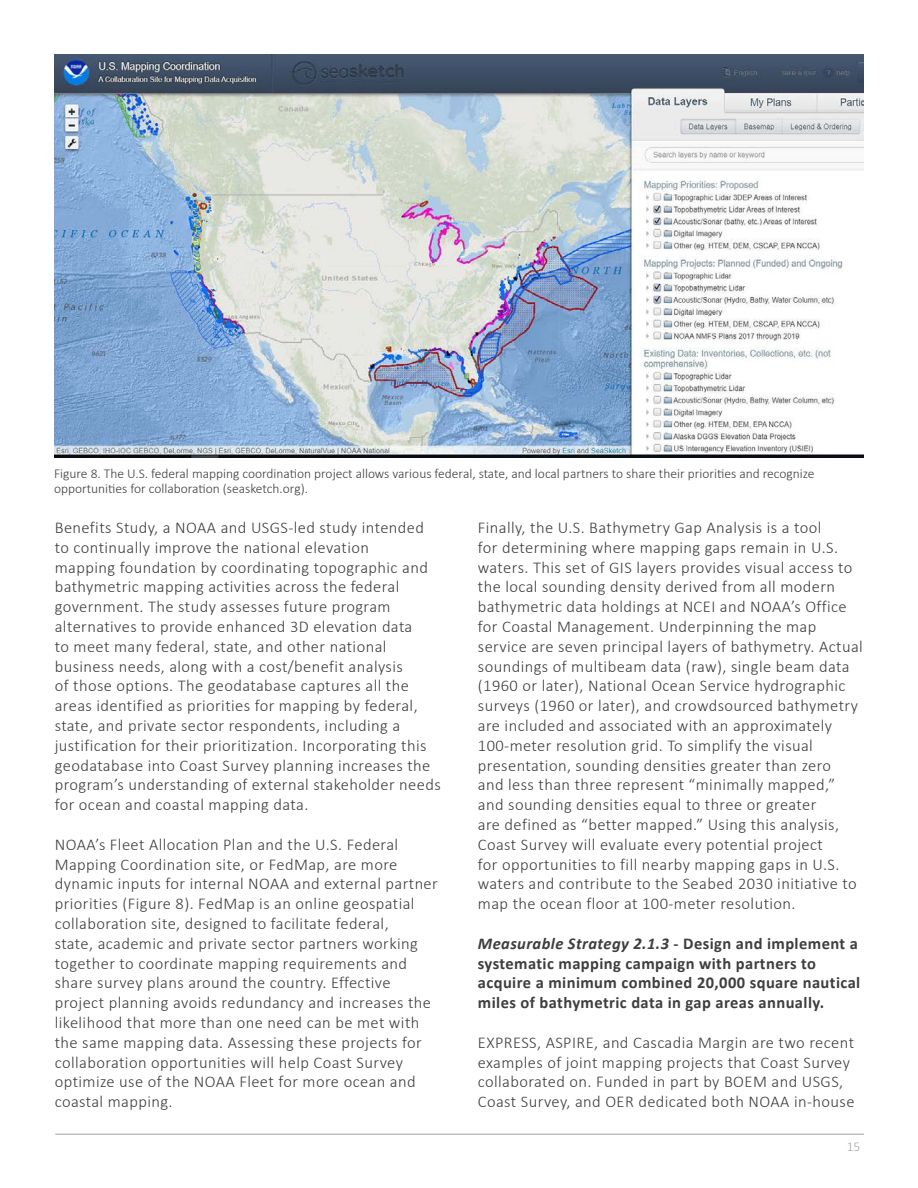
<style>
.page{position:relative;width:918px;height:1188px;background:#fff}
.page>*{position:absolute;margin:0;border:0;box-sizing:border-box;transform-origin:0 0}
.t1{font:300 16.5px/19.8px "Calibri";letter-spacing:.025em;color:#3e3e3f}
.t2{font:700 16.5px/19.8px "Calibri";letter-spacing:.025em;color:#3e3e3f}
.t3{font:300 13.5px/15px "Calibri";color:#3e3e3f}
.t4{font:300 13.5px "Calibri";color:#a4a5a5}
.s1{font-style:italic}
</style>
<div class="page">
<hr style="left:55px;top:1134px;width:809px;height:1px;background:#9b9d9d">
<img style="left:54px;top:54px;width:810px;height:404px">
<p class="t3" style="left:54px;top:466px;width:762px">Figure 8. The U.S. federal mapping coordination project allows various federal, state, and local partners to share their priorities and recognize opportunities for collaboration (seasketch.org).</p>
<p class="t1" style="left:478px;top:517px;width:387px">Finally, the U.S. Bathymetry Gap Analysis is a tool<br>for determining where mapping gaps remain in U.S. waters. This set of GIS layers provides visual access to the local sounding density derived from all modern bathymetric data holdings at NCEI and NOAA’s Office for Coastal Management. Underpinning the map service are seven principal layers of bathymetry. Actual soundings of multibeam data (raw), single beam data (1960 or later), National Ocean Service hydrographic surveys (1960 or later), and crowdsourced bathymetry are included and associated with an approximately 100-meter resolution grid. To simplify the visual presentation, sounding densities greater than zero<br>and less than three represent “minimally mapped,” and sounding densities equal to three or greater<br>are defined as “better mapped.” Using this analysis, Coast Survey will evaluate every potential project<br>for opportunities to fill nearby mapping gaps in U.S. waters and contribute to the Seabed 2030 initiative to map the ocean floor at 100-meter resolution.</p>
<p class="t2" style="left:478px;top:933px;width:382px"><span class="s1">Measurable Strategy 2.1.3</span> - Design and implement a systematic mapping campaign with partners to</p>
<p class="t2" style="left:478px;top:973px;width:384px">acquire a minimum combined 20,000 square nautical miles of bathymetric data in gap areas annually.</p>
<p class="t1" style="left:478px;top:1032px;width:378px">EXPRESS, ASPIRE, and Cascadia Margin are two recent examples of joint mapping projects that Coast Survey collaborated on. Funded in part by BOEM and USGS, Coast Survey, and OER dedicated both NOAA in-house</p>
<p class="t1" style="left:55px;top:517px;width:388px">Benefits Study, a NOAA and USGS-led study intended to continually improve the national elevation<br>mapping foundation by coordinating topographic and bathymetric mapping activities across the federal government. The study assesses future program alternatives to provide enhanced 3D elevation data<br>to meet many federal, state, and other national business needs, along with a cost/benefit analysis<br>of those options. The geodatabase captures all the areas identified as priorities for mapping by federal, state, and private sector respondents, including a justification for their prioritization. Incorporating this geodatabase into Coast Survey planning increases the program’s understanding of external stakeholder needs for ocean and coastal mapping data.</p>
<p class="t1" style="left:55px;top:834px;width:385px">NOAA’s Fleet Allocation Plan and the U.S. Federal Mapping Coordination site, or FedMap, are more dynamic inputs for internal NOAA and external partner priorities (Figure 8). FedMap is an online geospatial collaboration site, designed to facilitate federal,<br>state, academic and private sector partners working together to coordinate mapping requirements and share survey plans around the country. Effective project planning avoids redundancy and increases the likelihood that more than one need can be met with the same mapping data. Assessing these projects for collaboration opportunities will help Coast Survey optimize use of the NOAA Fleet for more ocean and coastal mapping.</p>
<p class="t4" style="left:847px;top:1138px;width:15px">15</p>
</div>
